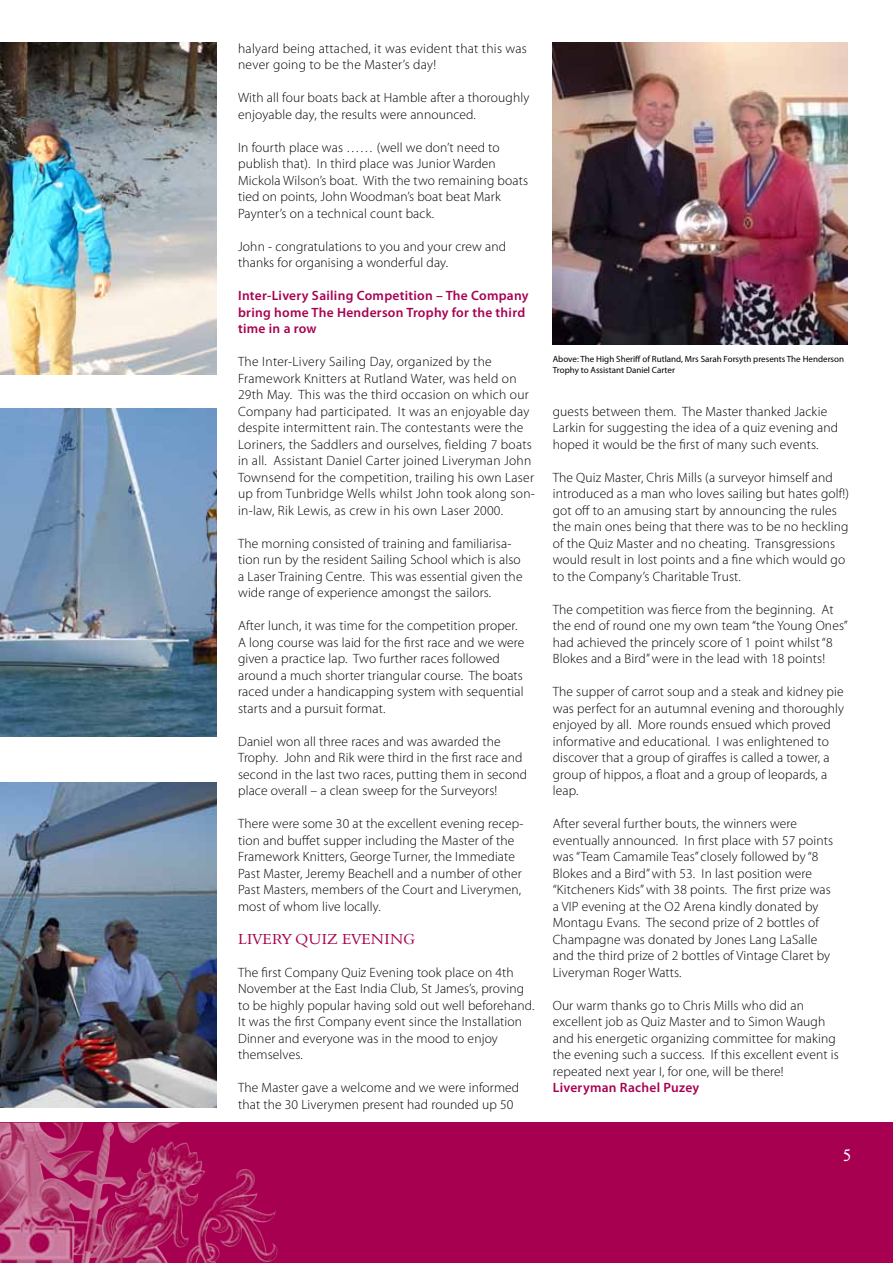
<style>
.page{position:relative;width:893px;height:1263px;background:#fff}
.page>*{position:absolute;margin:0;border:0;box-sizing:border-box;transform-origin:0 0}
.t1{font:16.5px "Aldine 721 BT";color:#fff}
.t2{font:15px "Aldine 401 BT Roman A";letter-spacing:.02em;color:#a70050}
.t3{font:300 13.5px/16.5px "Myriad Pro";letter-spacing:.01em;color:#000}
.t4{font:600 13.5px/16.5px "Myriad Pro";letter-spacing:.02em;color:#a70050}
.t5{font:9px/10.8px "Myriad Pro";color:#000}
</style>
<div class="page">
<div style="left:0;top:1123px;width:893px;height:140px;background:#a70050"></div>
<img style="left:0;top:1123px;width:181px;height:76px">
<img style="left:553px;top:43px;width:294px;height:301px">
<img style="left:0;top:782px;width:217px;height:326px">
<img style="left:0;top:408px;width:217px;height:329px">
<img style="left:0;top:43px;width:217px;height:331px">
<p class="t3" style="left:238px;top:40px;width:290px">halyard being attached, it was evident that this was never going to be the Master’s day!</p>
<p class="t3" style="left:238px;top:90px;width:293px">With all four boats back at Hamble after a thoroughly enjoyable day, the results were announced.</p>
<p class="t3" style="left:238px;top:139px;width:291px">In fourth place was …… (well we don’t need to publish that). In third place was Junior Warden Mickola Wilson’s boat. With the two remaining boats tied on points, John Woodman’s boat beat Mark Paynter’s on a technical count back.</p>
<p class="t3" style="left:238px;top:238px;width:270px">John - congratulations to you and your crew and thanks for organising a wonderful day.</p>
<p class="t4" style="left:238px;top:287px;width:292px">Inter-Livery Sailing Competition – The Company bring home The Henderson Trophy for the third time in a row</p>
<p class="t3" style="left:238px;top:354px;width:298px">The Inter-Livery Sailing Day, organized by the Framework Knitters at Rutland Water, was held on 29th May. This was the third occasion on which our Company had participated. It was an enjoyable day despite intermittent rain. The contestants were the Loriners, the Saddlers and ourselves, fielding 7 boats in all. Assistant Daniel Carter joined Liveryman John Townsend for the competition, trailing his own Laser up from Tunbridge Wells whilst John took along son&shy;in-law, Rik Lewis, as crew in his own Laser 2000.</p>
<p class="t3" style="left:238px;top:535px;width:286px">The morning consisted of training and familiarisa&shy;tion run by the resident Sailing School which is also a Laser Training Centre. This was essential given the wide range of experience amongst the sailors.</p>
<p class="t3" style="left:238px;top:618px;width:288px">After lunch, it was time for the competition proper.<br>A long course was laid for the first race and we were given a practice lap. Two further races followed around a much shorter triangular course. The boats raced under a handicapping system with sequential starts and a pursuit format.</p>
<p class="t3" style="left:238px;top:733px;width:290px">Daniel won all three races and was awarded the Trophy. John and Rik were third in the first race and second in the last two races, putting them in second place overall – a clean sweep for the Surveyors!</p>
<p class="t3" style="left:238px;top:815px;width:287px">There were some 30 at the excellent evening recep&shy;tion and buffet supper including the Master of the Framework Knitters, George Turner, the Immediate Past Master, Jeremy Beachell and a number of other Past Masters, members of the Court and Liverymen, most of whom live locally.</p>
<p class="t2" style="left:238px;top:929px;width:179px">LIVERY QUIZ EVENING</p>
<p class="t3" style="left:238px;top:964px;width:298px">The first Company Quiz Evening took place on 4th November at the East India Club, St James’s, proving to be highly popular having sold out well beforehand.<br>It was the first Company event since the Installation Dinner and everyone was in the mood to enjoy themselves.</p>
<p class="t3" style="left:238px;top:1080px;width:283px">The Master gave a welcome and we were informed that the 30 Liverymen present had rounded up 50</p>
<p class="t5" style="left:553px;top:353px;width:293px">Above: The High Sheriff of Rutland, Mrs Sarah Forsyth presents The Henderson<br>Trophy to Assistant Daniel Carter</p>
<p class="t3" style="left:553px;top:403px;width:287px">guests between them. The Master thanked Jackie<br>Larkin for suggesting the idea of a quiz evening and hoped it would be the first of many such events.</p>
<p class="t3" style="left:553px;top:469px;width:298px">The Quiz Master, Chris Mills (a surveyor himself and introduced as a man who loves sailing but hates golf!) got off to an amusing start by announcing the rules the main ones being that there was to be no heckling of the Quiz Master and no cheating. Transgressions would result in lost points and a fine which would go to the Company’s Charitable Trust.</p>
<p class="t3" style="left:553px;top:601px;width:297px">The competition was fierce from the beginning. At the end of round one my own team “the Young Ones” had achieved the princely score of 1 point whilst “8<br>Blokes and a Bird” were in the lead with 18 points!</p>
<p class="t3" style="left:553px;top:684px;width:293px">The supper of carrot soup and a steak and kidney pie was perfect for an autumnal evening and thoroughly enjoyed by all. More rounds ensued which proved informative and educational. I was enlightened to discover that a group of giraffes is called a tower, a group of hippos, a float and a group of leopards, a leap.</p>
<p class="t3" style="left:553px;top:816px;width:282px">After several further bouts, the winners were eventually announced. In first place with 57 points was “Team Camamile Teas” closely followed by “8<br>Blokes and a Bird” with 53. In last position were “Kitcheners Kids” with 38 points. The first prize was a VIP evening at the O2 Arena kindly donated by Montagu Evans. The second prize of 2 bottles of Champagne was donated by Jones Lang LaSalle and the third prize of 2 bottles of Vintage Claret by Liveryman Roger Watts.</p>
<p class="t3" style="left:553px;top:997px;width:287px">Our warm thanks go to Chris Mills who did an excellent job as Quiz Master and to Simon Waugh and his energetic organizing committee for making the evening such a success. If this excellent event is repeated next year I, for one, will be there!</p>
<p class="t4" style="left:553px;top:1079px;width:148px">Liveryman Rachel Puzey</p>
<p class="t1" style="left:843px;top:1145px;width:10px">5</p>
</div>
